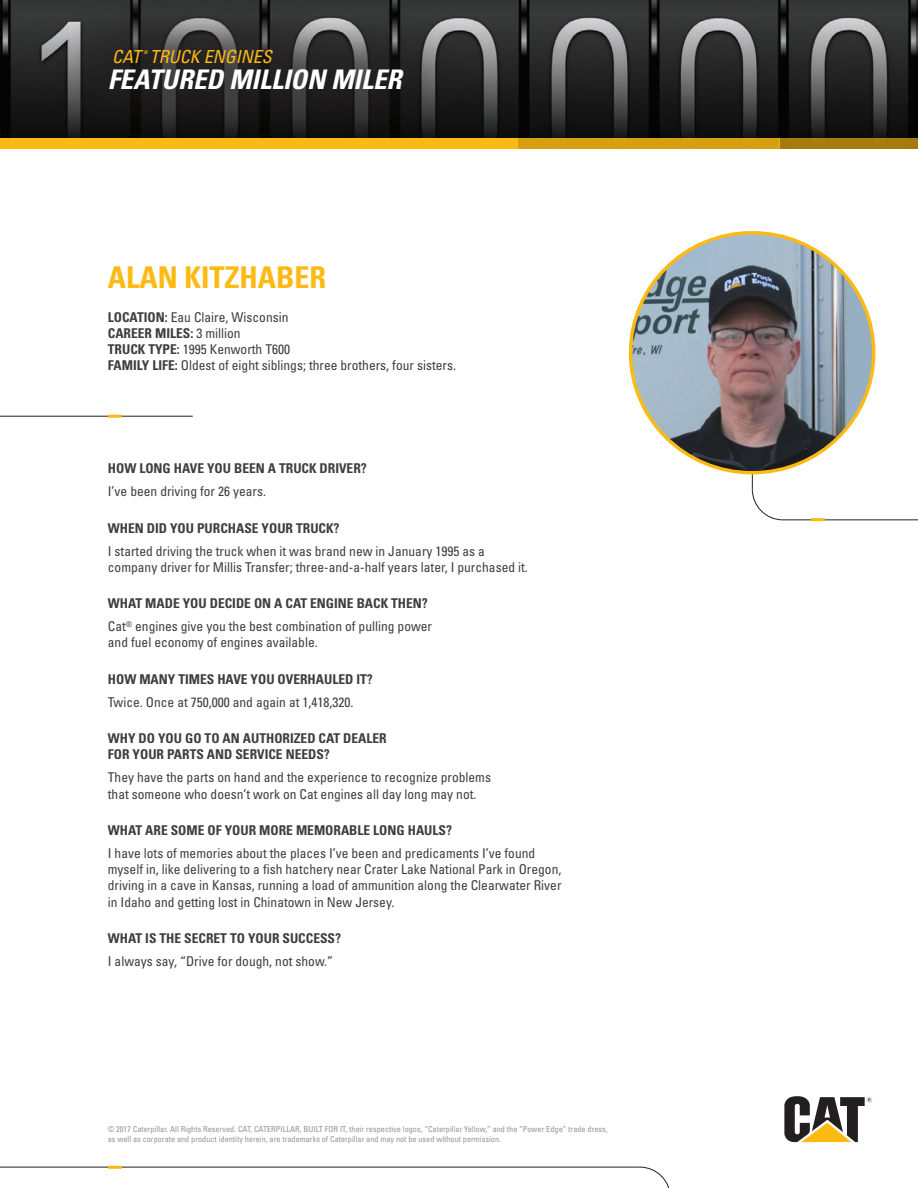
<style>
.page{position:relative;width:918px;height:1188px;background:#fff}
.page>*{position:absolute;margin:0;border:0;box-sizing:border-box;transform-origin:0 0}
.t1{font:700 condensed 30px "Univers";color:#fcba13}
.t2{font:italic 700 condensed 27px "Univers";color:#fff}
.t3{font:italic condensed 18px "Univers";color:#fcba13}
.t4{font:condensed 13.5px/16.2px "Univers";color:#3e3e3f}
.t5{font:700 condensed 13.5px/16.2px "Univers";color:#3e3e3f}
.t6{font:condensed 8.25px/9.9px "Univers";color:#939598}
.t7{font:italic 700 condensed 5.25px "Univers";color:#fcba13}
.s1{font-weight:700}
.s2{font-weight:400}
</style>
<div class="page">
<svg style="left:784px;top:1096px;width:88px;height:46px"></svg>
<hr style="left:0;top:1167px;width:640px;height:1px;background:#231f20">
<svg style="left:639px;top:1167px;width:31px;height:21px"></svg>
<hr style="left:108px;top:1166px;width:14px;height:3px;background:#fcba13">
<img style="left:0;top:0;width:918px;height:138px">
<div style="left:53px;top:0;width:407px;height:148px;background:#231f20;opacity:.75"></div>
<div style="left:0;top:138px;width:517px;height:10px;background:#fcba13"></div>
<div style="left:515px;top:138px;width:264px;height:10px;background:#d69f11"></div>
<div style="left:779px;top:138px;width:139px;height:10px;background:#a67c0f"></div>
<hr style="left:783px;top:520px;width:135px;height:1px;background:#231f20">
<hr style="left:752px;top:356px;width:1px;height:133px;background:#231f20">
<hr style="left:811px;top:518px;width:14px;height:3px;background:#fcba13">
<svg style="left:752px;top:489px;width:31px;height:31px"></svg>
<hr style="left:0;top:416px;width:193px;height:1px;background:#231f20">
<hr style="left:108px;top:415px;width:14px;height:3px;background:#fcba13">
<div style="left:631px;top:233px;width:243px;height:240px;background:#96afc3;border-radius:50%"></div>
<img style="left:631px;top:233px;width:215px;height:240px">
<p class="t3" style="left:112px;top:45px;width:30px">CAT</p>
<p class="t7" style="left:143px;top:49px;width:6px">®</p>
<p class="t3" style="left:150px;top:45px;width:124px">TRUCK ENGINES</p>
<p class="t2" style="left:108px;top:63px;width:295px">FEATURED MILLION MILER</p>
<p class="t1" style="left:108px;top:259px;width:220px">ALAN KITZHABER</p>
<p class="t4" style="left:108px;top:308px;width:182px"><span class="s1">LOCATION:</span> Eau Claire, Wisconsin</p>
<p class="t5" style="left:108px;top:325px;width:134px">CAREER MILES: <span class="s2">3 million</span></p>
<p class="t4" style="left:108px;top:341px;width:184px"><span class="s1">TRUCK TYPE:</span> 1995 Kenworth T600</p>
<p class="t4" style="left:108px;top:357px;width:350px"><span class="s1">FAMILY LIFE:</span> Oldest of eight siblings; three brothers, four sisters.</p>
<p class="t5" style="left:108px;top:460px;width:261px">HOW LONG HAVE YOU BEEN A TRUCK DRIVER?</p>
<p class="t4" style="left:108px;top:483px;width:160px">I’ve been driving for 26 years.</p>
<p class="t5" style="left:108px;top:520px;width:233px">WHEN DID YOU PURCHASE YOUR TRUCK?</p>
<p class="t4" style="left:108px;top:542px;width:422px">I started driving the truck when it was brand new in January 1995 as a company driver for Millis Transfer; three-and-a-half years later, I purchased it.</p>
<p class="t5" style="left:108px;top:595px;width:322px">WHAT MADE YOU DECIDE ON A CAT ENGINE BACK THEN?</p>
<p class="t4" style="left:108px;top:618px;width:326px">Cat<sup>®</sup> engines give you the best combination of pulling power and fuel economy of engines available.</p>
<p class="t5" style="left:108px;top:671px;width:266px">HOW MANY TIMES HAVE YOU OVERHAULED IT?</p>
<p class="t4" style="left:108px;top:694px;width:247px">Twice. Once at 750,000 and again at 1,418,320.</p>
<p class="t5" style="left:108px;top:730px;width:280px">WHY DO YOU GO TO AN AUTHORIZED CAT DEALER<br>FOR YOUR PARTS AND SERVICE NEEDS?</p>
<p class="t4" style="left:108px;top:769px;width:385px">They have the parts on hand and the experience to recognize problems that someone who doesn’t work on Cat engines all day long may not.</p>
<p class="t5" style="left:108px;top:822px;width:346px">WHAT ARE SOME OF YOUR MORE MEMORABLE LONG HAULS?</p>
<p class="t4" style="left:108px;top:845px;width:455px">I have lots of memories about the places I’ve been and predicaments I’ve found myself in, like delivering to a fish hatchery near Crater Lake National Park in Oregon, driving in a cave in Kansas, running a load of ammunition along the Clearwater River in Idaho and getting lost in Chinatown in New Jersey.</p>
<p class="t5" style="left:108px;top:930px;width:235px">WHAT IS THE SECRET TO YOUR SUCCESS?</p>
<p class="t4" style="left:108px;top:953px;width:227px">I always say, “Drive for dough, not show.”</p>
<p class="t6" style="left:108px;top:1124px;width:501px">© 2017 Caterpillar. All Rights Reserved. CAT, CATERPILLAR, BUILT FOR IT, their respective logos, “Caterpillar Yellow,” and the “Power Edge” trade dress, as well as corporate and product identity herein, are trademarks of Caterpillar and may not be used without permission.</p>
</div>
